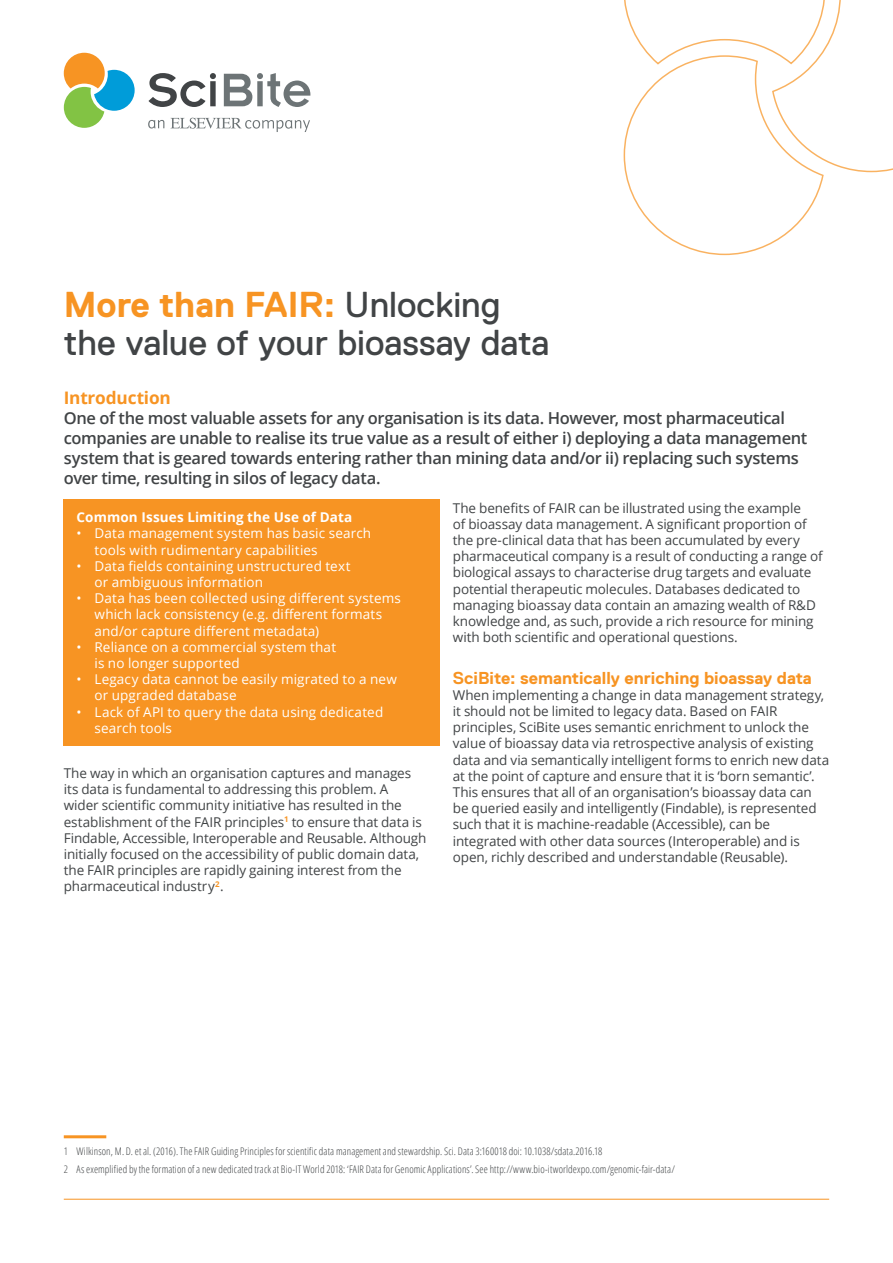
<style>
.page{position:relative;width:893px;height:1263px;background:#fff}
.page>*{position:absolute;margin:0;border:0;box-sizing:border-box;transform-origin:0 0}
.t1{font:36px/37.8px "Replica Std";color:#414446}
.t2{font:700 17.25px "Replica Std";color:#f79423}
.t3{font:700 17.25px "Open Sans";letter-spacing:-.01em;color:#f79423}
.t4{font:600 16.5px/19.8px "Open Sans";letter-spacing:-.025em;color:#414446}
.t5{font:13.5px/16.2px "Open Sans";letter-spacing:-.01em;color:#414446}
.t6{font:13.5px/16.2px "Open Sans";letter-spacing:.01em;color:#fff}
.t7{font:700 13.5px "Open Sans";letter-spacing:.01em;color:#fff}
.t8{font:300 condensed 10.5px/18px "Open Sans";letter-spacing:.01em;color:#414446}
.s1{font-weight:700;color:#f79423}
</style>
<div class="page">
<div style="left:64px;top:499px;width:376px;height:246px;background:#f79423"></div>
<hr style="left:64px;top:1135px;width:42px;height:3px;background:#f79423">
<hr style="left:64px;top:1199px;width:765px;height:1px;background:#f79423">
<svg style="left:623px;top:0;width:270px;height:256px"></svg>
<svg style="left:64px;top:53px;width:71px;height:75px"></svg>
<svg style="left:148px;top:73px;width:68px;height:34px"></svg>
<svg style="left:224px;top:73px;width:86px;height:34px"></svg>
<svg style="left:148px;top:120px;width:16px;height:9px"></svg>
<svg style="left:170px;top:118px;width:140px;height:14px"></svg>
<h1 class="t1" style="left:64px;top:286px;width:487px"><span class="s1">More than FAIR:</span> Unlocking the value of your bioassay data</h1>
<p class="t3" style="left:64px;top:386px;width:109px">Introduction</p>
<p class="t4" style="left:64px;top:408px;width:745px">One of the most valuable assets for any organisation is its data. However, most pharmaceutical companies are unable to realise its true value as a result of either i) deploying a data management system that is geared towards entering rather than mining data and/or ii) replacing such systems over time, resulting in silos of legacy data.</p>
<p class="t7" style="left:77px;top:508px;width:277px">Common Issues Limiting the Use of Data</p>
<p class="t6" style="left:95px;top:525px;width:278px;text-indent:-18px">• Data management system has basic search tools with rudimentary capabilities</p>
<p class="t6" style="left:95px;top:557px;width:258px;text-indent:-18px">• Data fields containing unstructured text or ambiguous information</p>
<p class="t6" style="left:95px;top:590px;width:308px;text-indent:-18px">• Data has been collected using different systems which lack consistency (e.g. different formats and/or capture different metadata)</p>
<p class="t6" style="left:95px;top:638px;width:243px;text-indent:-18px">• Reliance on a commercial system that is no longer supported</p>
<p class="t6" style="left:95px;top:671px;width:304px;text-indent:-18px">• Legacy data cannot be easily migrated to a new or upgraded database</p>
<p class="t6" style="left:95px;top:703px;width:290px;text-indent:-18px">• Lack of API to query the data using dedicated search tools</p>
<p class="t5" style="left:64px;top:765px;width:364px">The way in which an organisation captures and manages its data is fundamental to addressing this problem. A wider scientific community initiative has resulted in the establishment of the FAIR principles<sup>1</sup> to ensure that data is Findable, Accessible, Interoperable and Reusable. Although initially focused on the accessibility of public domain data, the FAIR principles are rapidly gaining interest from the pharmaceutical industry<sup>2</sup>.</p>
<p class="t5" style="left:453px;top:499px;width:371px">The benefits of FAIR can be illustrated using the example<br>of bioassay data management. A significant proportion of the pre-clinical data that has been accumulated by every pharmaceutical company is a result of conducting a range of biological assays to characterise drug targets and evaluate potential therapeutic molecules. Databases dedicated to managing bioassay data contain an amazing wealth of R&amp;D knowledge and, as such, provide a rich resource for mining with both scientific and operational questions.</p>
<p class="t2" style="left:453px;top:668px;width:360px">SciBite: semantically enriching bioassay data</p>
<p class="t5" style="left:453px;top:686px;width:378px">When implementing a change in data management strategy, it should not be limited to legacy data. Based on FAIR principles, SciBite uses semantic enrichment to unlock the value of bioassay data via retrospective analysis of existing data and via semantically intelligent forms to enrich new data at the point of capture and ensure that it is ‘born semantic’.<br>This ensures that all of an organisation’s bioassay data can be queried easily and intelligently (Findable), is represented such that it is machine-readable (Accessible), can be integrated with other data sources (Interoperable) and is open, richly described and understandable (Reusable).</p>
<p class="t8" style="left:64px;top:1142px;width:613px">1 Wilkinson, M. D. et al. (2016). The FAIR Guiding Principles for scientific data management and stewardship. Sci. Data 3:160018 doi: 10.1038/sdata.2016.18<br>2 As exemplified by the formation of a new dedicated track at Bio-IT World 2018: ‘FAIR Data for Genomic Applications’. See http://www.bio-itworldexpo.com/genomic-fair-data/</p>
</div>
